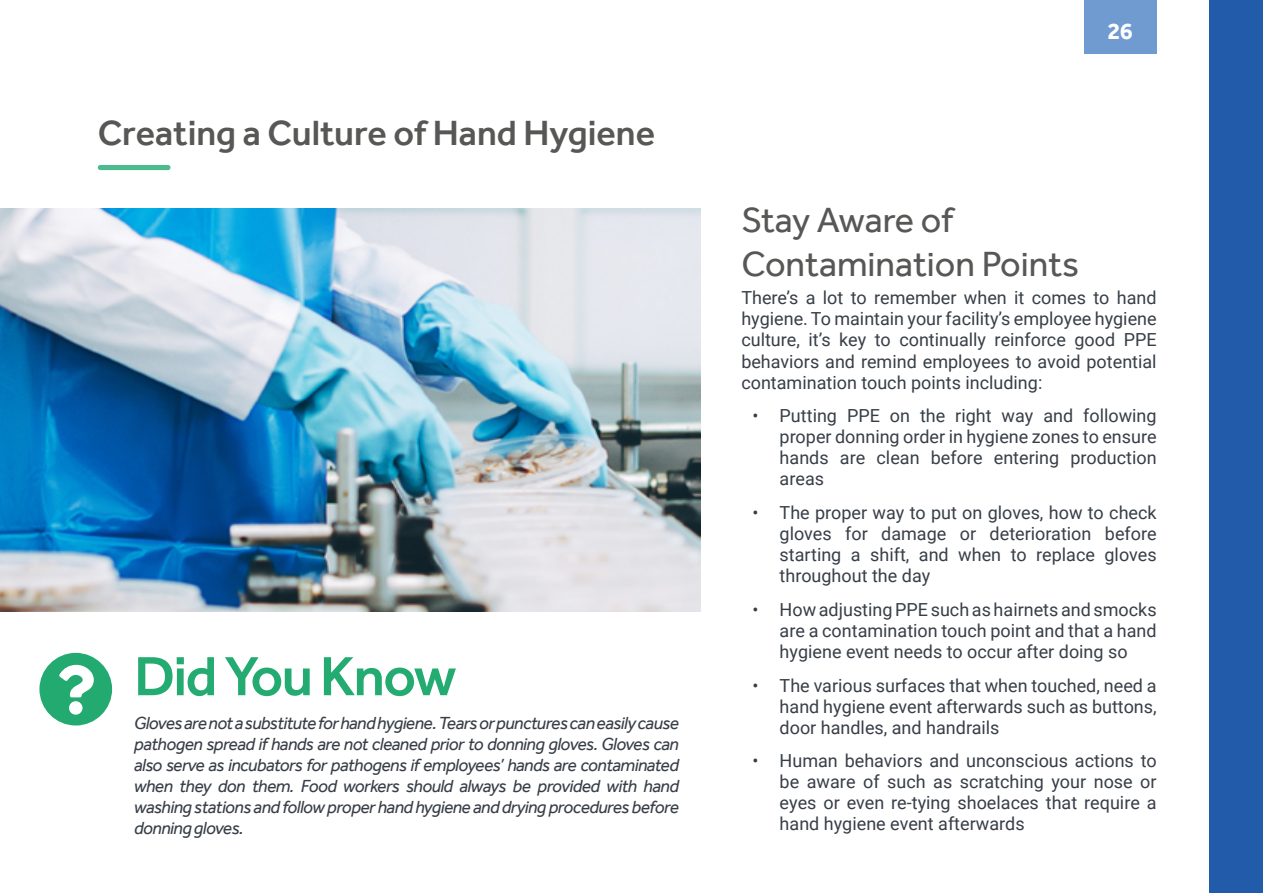
<style>
.page{position:relative;width:1263px;height:893px;background:#fff}
.page>*{position:absolute;margin:0;border:0;box-sizing:border-box;transform-origin:0 0}
.t1{font:500 57px "Effra";letter-spacing:-.03em;color:#24ab72}
.t2{font:36px/43.2px "Effra";color:#575756}
.t3{font:500 36px "Effra";color:#575756}
.t4{font:700 24px "Effra";color:#fff}
.t5{font:18px/21px "Roboto";color:#383e47;text-align:justify}
.t6{font:italic 18px/21px "Effra";letter-spacing:-.03em;color:#383e47;text-align:justify}
.s1{color:#22aa71}
</style>
<div class="page">
<div style="left:98px;top:165px;width:73px;height:5px;background:#4ebb8e;border-radius:3px"></div>
<img style="left:1px;top:208px;width:699px;height:404px">
<div style="left:1209px;top:0;width:54px;height:893px;background:#225baa"></div>
<div style="left:1084px;top:0;width:73px;height:54px;background:#709bd1"></div>
<h2 class="t3" style="left:98px;top:112px;width:559px">Creating a Culture of Hand Hygiene</h2>
<h1 class="t1" style="left:38px;top:642px;width:420px"><span class="s1">❑◆▲▼□■●</span> Did You Know</h1>
<p class="t6" style="left:134px;top:712px;width:546px">Gloves are not a substitute for hand hygiene. Tears or punctures can easily cause pathogen spread if hands are not cleaned prior to donning gloves. Gloves can also serve as incubators for pathogens if employees’ hands are contaminated when they don them. Food workers should always be provided with hand washing stations and follow proper hand hygiene and drying procedures before donning gloves.</p>
<h3 class="t4" style="left:1107px;top:16px;width:27px">26</h3>
<h2 class="t2" style="left:741px;top:198px;width:339px">Stay Aware of<br>Contamination Points</h2>
<p class="t5" style="left:741px;top:287px;width:417px">There’s a lot to remember when it comes to hand hygiene. To maintain your facility’s employee hygiene culture, it’s key to continually reinforce good PPE behaviors and remind employees to avoid potential contamination touch points including:</p>
<p class="t5" style="left:780px;top:405px;width:379px;text-indent:-27px">• Putting PPE on the right way and following proper donning order in hygiene zones to ensure hands are clean before entering production areas</p>
<p class="t5" style="left:780px;top:501px;width:379px;text-indent:-27px">• The proper way to put on gloves, how to check gloves for damage or deterioration before starting a shift, and when to replace gloves throughout the day</p>
<p class="t5" style="left:780px;top:598px;width:379px;text-indent:-27px">• How adjusting PPE such as hairnets and smocks are a contamination touch point and that a hand hygiene event needs to occur after doing so</p>
<p class="t5" style="left:780px;top:674px;width:379px;text-indent:-27px">• The various surfaces that when touched, need a hand hygiene event afterwards such as buttons, door handles, and handrails</p>
<p class="t5" style="left:780px;top:750px;width:379px;text-indent:-27px">• Human behaviors and unconscious actions to be aware of such as scratching your nose or eyes or even re-tying shoelaces that require a hand hygiene event afterwards</p>
</div>
